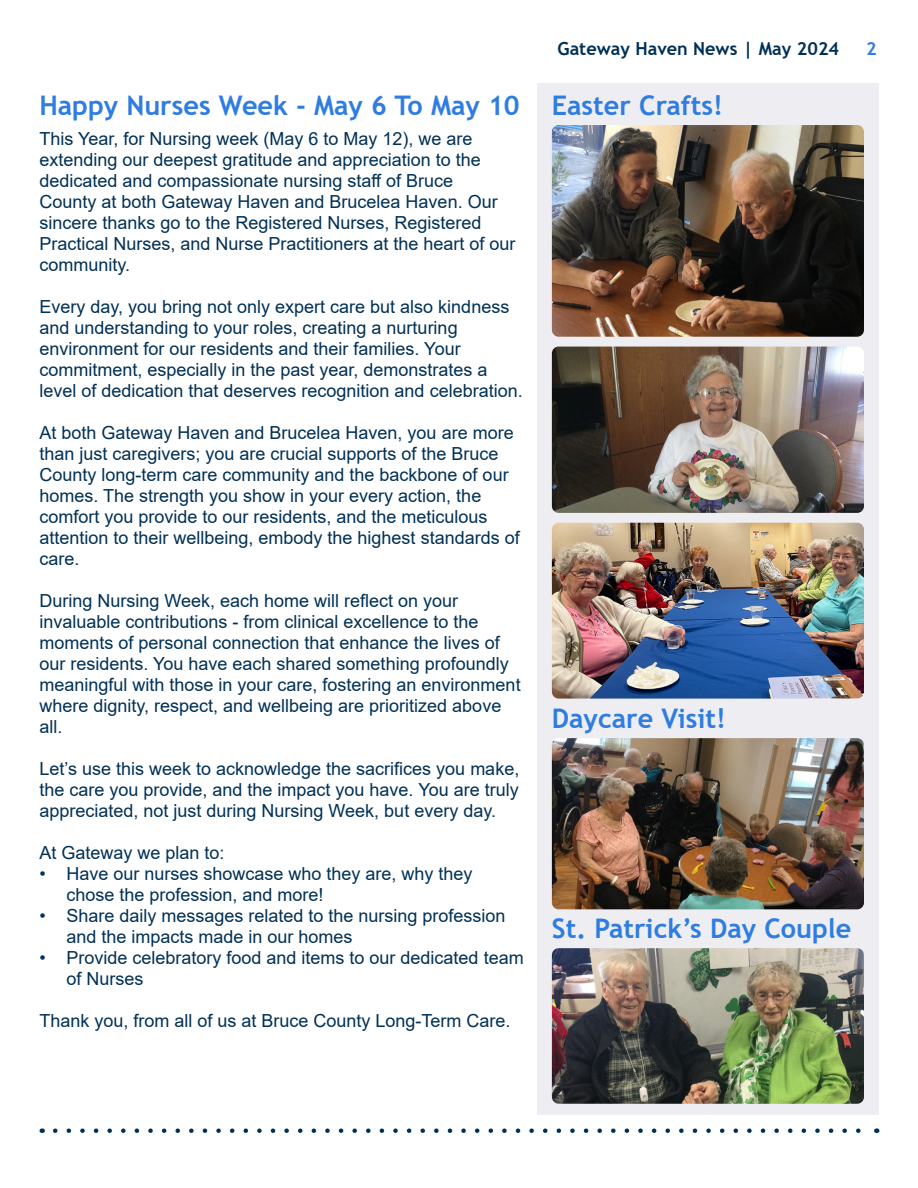
<style>
.page{position:relative;width:918px;height:1188px;background:#fff}
.page>*{position:absolute;margin:0;border:0;box-sizing:border-box;transform-origin:0 0}
.t1{font:700 27px "Trebuchet MS";color:#2f7de1}
.t2{font:18px/21px "Arial";color:#003056}
.t3{font:700 18px "Trebuchet MS";color:#003056}
.t4{font:700 18px "Trebuchet MS";color:#2f7de1}
</style>
<div class="page">
<div style="left:537px;top:83px;width:342px;height:1032px;background:#eeeef2"></div>
<svg style="left:55px;top:1128px;width:806px;height:5px"></svg>
<img style="left:552px;top:125px;width:312px;height:212px">
<img style="left:552px;top:347px;width:312px;height:166px">
<img style="left:552px;top:523px;width:312px;height:176px">
<img style="left:552px;top:738px;width:312px;height:171px">
<img style="left:552px;top:948px;width:312px;height:156px">
<h1 class="t1" style="left:39px;top:89px;width:482px">Happy Nurses Week - May 6 To May 10</h1>
<p class="t2" style="left:39px;top:128px;width:478px">This Year, for Nursing week (May 6 to May 12), we are extending our deepest gratitude and appreciation to the dedicated and compassionate nursing staff of Bruce<br>County at both Gateway Haven and Brucelea Haven. Our sincere thanks go to the Registered Nurses, Registered Practical Nurses, and Nurse Practitioners at the heart of our community.</p>
<p class="t2" style="left:39px;top:296px;width:485px">Every day, you bring not only expert care but also kindness and understanding to your roles, creating a nurturing environment for our residents and their families. Your commitment, especially in the past year, demonstrates a level of dedication that deserves recognition and celebration.</p>
<p class="t2" style="left:39px;top:422px;width:482px">At both Gateway Haven and Brucelea Haven, you are more than just caregivers; you are crucial supports of the Bruce County long-term care community and the backbone of our homes. The strength you show in your every action, the comfort you provide to our residents, and the meticulous attention to their wellbeing, embody the highest standards of care.</p>
<p class="t2" style="left:39px;top:590px;width:483px">During Nursing Week, each home will reflect on your invaluable contributions - from clinical excellence to the moments of personal connection that enhance the lives of our residents. You have each shared something profoundly meaningful with those in your care, fostering an environment where dignity, respect, and wellbeing are prioritized above all.</p>
<p class="t2" style="left:39px;top:758px;width:481px;text-align:justify">Let’s use this week to acknowledge the sacrifices you make, the care you provide, and the impact you have. You are truly appreciated, not just during Nursing Week, but every day.</p>
<p class="t2" style="left:39px;top:842px;width:187px">At Gateway we plan to:</p>
<p class="t2" style="left:66px;top:863px;width:408px;text-indent:-27px">• Have our nurses showcase who they are, why they chose the profession, and more!</p>
<p class="t2" style="left:66px;top:906px;width:441px;text-indent:-27px">• Share daily messages related to the nursing profession and the impacts made in our homes</p>
<p class="t2" style="left:66px;top:948px;width:459px;text-indent:-27px">• Provide celebratory food and items to our dedicated team of Nurses</p>
<p class="t2" style="left:39px;top:1011px;width:473px">Thank you, from all of us at Bruce County Long-Term Care.</p>
<p class="t3" style="left:558px;top:37px;width:283px">Gateway Haven News | May 2024</p>
<p class="t4" style="left:866px;top:37px;width:12px">2</p>
<h1 class="t1" style="left:552px;top:89px;width:173px">Easter Crafts!</h1>
<h1 class="t1" style="left:552px;top:702px;width:176px">Daycare Visit!</h1>
<h1 class="t1" style="left:552px;top:912px;width:301px">St. Patrick’s Day Couple</h1>
</div>
